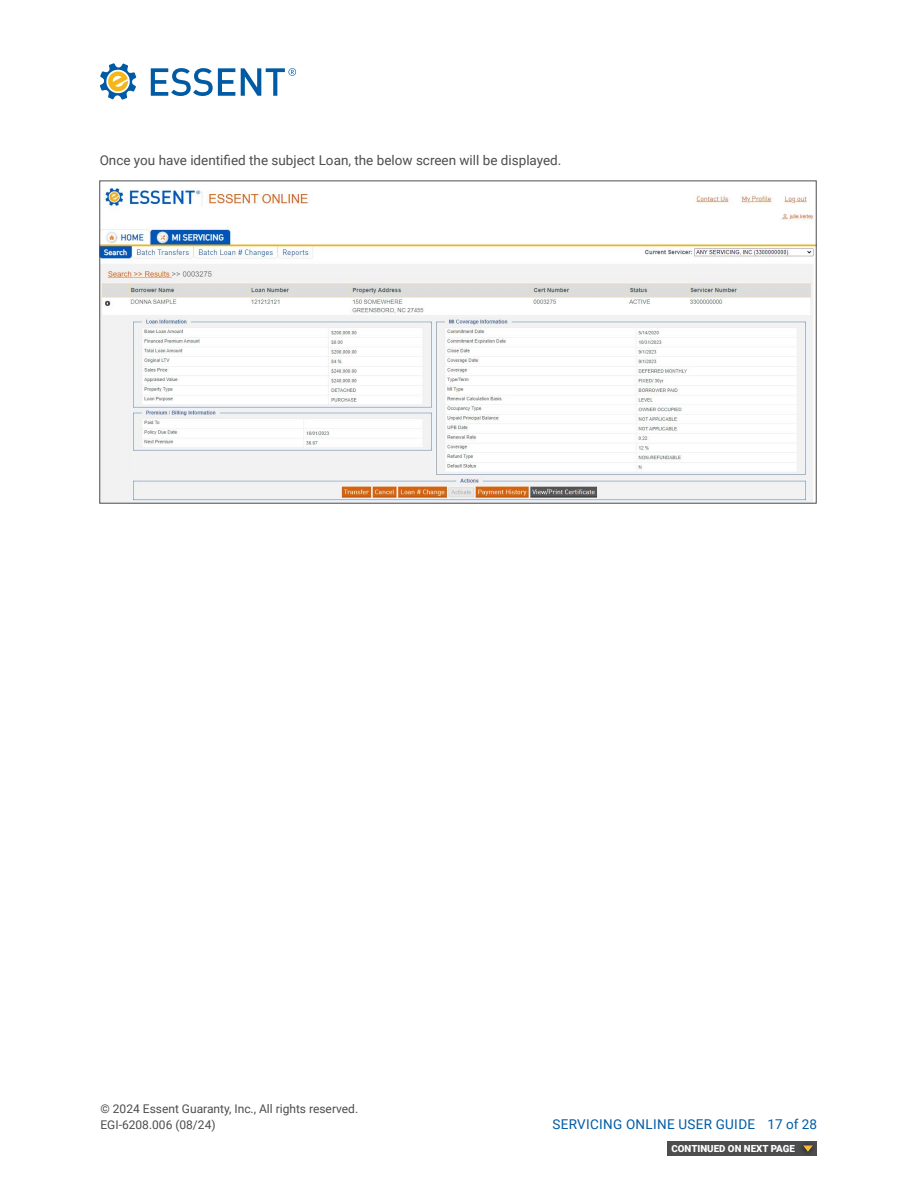
<style>
.page{position:relative;width:918px;height:1188px;background:#fff}
.page>*{position:absolute;margin:0;border:0;box-sizing:border-box;transform-origin:0 0}
.t1{font:13.5px "Roboto";color:#4d4d4f}
.t2{font:13.5px "Roboto";letter-spacing:.025em;color:#005ba4}
.t3{font:12px/16.5px "Roboto";color:#4d4d4f}
.t4{font:900 9.75px "Roboto";color:#fff}
</style>
<div class="page">
<svg style="left:151px;top:68px;width:84px;height:28px"></svg>
<svg style="left:241px;top:68px;width:55px;height:28px"></svg>
<svg style="left:100px;top:63px;width:36px;height:37px"></svg>
<svg style="left:102px;top:188px;width:712px;height:313px"></svg>
<div style="left:667px;top:1141px;width:150px;height:15px;background:#4d4d4f"></div>
<svg style="left:802px;top:1143px;width:11px;height:10px"></svg>
<p class="t1" style="left:100px;top:151px;width:463px">Once you have identified the subject Loan, the below screen will be displayed.</p>
<p class="t3" style="left:100px;top:1100px;width:259px">© 2024 Essent Guaranty, Inc., All rights reserved.<br>EGI-6208.006 (08/24)</p>
<p class="t2" style="left:552px;top:1115px;width:266px">SERVICING ONLINE USER GUIDE 17 of 28</p>
<p class="t4" style="left:672px;top:1141px;width:125px">CONTINUED ON NEXT PAGE</p>
</div>
